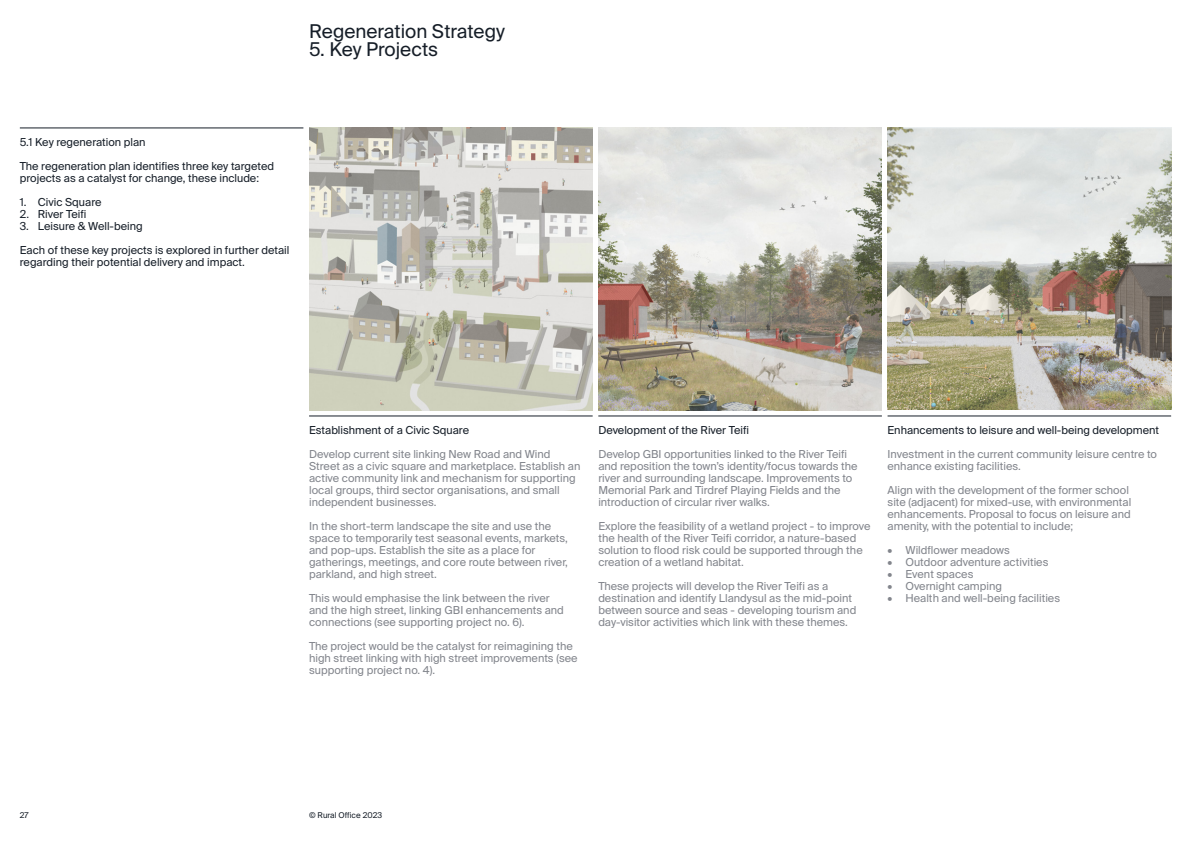
<style>
.page{position:relative;width:1191px;height:842px;background:#fff}
.page>*{position:absolute;margin:0;border:0;box-sizing:border-box;transform-origin:0 0}
.t1{font:19px "Suisse Intl";color:#161e28}
.RO_Suisse_Int_l_Body{font:11px/12px "Suisse Intl";color:#82858c}
.RO_Suisse_Int_l_Body-2{font:11px/12px "Suisse Intl";color:#161e28}
.t2{font:8px "Suisse Intl";color:#161e28}
.s1{color:#161e28}
</style>
<div class="page">
<hr style="left:20px;top:128px;width:283px;height:1px;background:#161e28">
<img style="left:887px;top:128px;width:284px;height:282px">
<img style="left:598px;top:128px;width:284px;height:282px">
<img style="left:309px;top:128px;width:283px;height:282px">
<hr style="left:309px;top:416px;width:283px;height:1px;background:#161e28">
<hr style="left:598px;top:416px;width:284px;height:1px;background:#161e28">
<hr style="left:887px;top:416px;width:284px;height:1px;background:#161e28">
<h1 class="t1" style="left:309px;top:20px;width:197px">Regeneration Strategy</h1>
<h1 class="t1" style="left:309px;top:38px;width:131px">5. Key Projects</h1>
<p class="RO_Suisse_Int_l_Body-2" style="left:20px;top:136px;width:127px">5.1 Key regeneration plan</p>
<p class="RO_Suisse_Int_l_Body-2" style="left:20px;top:160px;width:256px">The regeneration plan identifies three key targeted projects as a catalyst for change, these include:</p>
<p class="RO_Suisse_Int_l_Body-2" style="left:20px;top:196px;width:83px">1. Civic Square</p>
<p class="RO_Suisse_Int_l_Body-2" style="left:20px;top:208px;width:68px">2. River Teifi</p>
<p class="RO_Suisse_Int_l_Body-2" style="left:20px;top:220px;width:124px">3. Leisure &amp; Well-being</p>
<p class="RO_Suisse_Int_l_Body-2" style="left:20px;top:244px;width:271px">Each of these key projects is explored in further detail regarding their potential delivery and impact.</p>
<p class="t2" style="left:20px;top:810px;width:10px">27</p>
<p class="RO_Suisse_Int_l_Body-2" style="left:309px;top:424px;width:162px">Establishment of a Civic Square</p>
<p class="RO_Suisse_Int_l_Body" style="left:309px;top:448px;width:273px">Develop current site linking New Road and Wind Street as a civic square and marketplace. Establish an active community link and mechanism for supporting local groups, third sector organisations, and small independent businesses.</p>
<p class="RO_Suisse_Int_l_Body" style="left:309px;top:520px;width:260px">In the short-term landscape the site and use the space to temporarily test seasonal events, markets, and pop-ups. Establish the site as a place for gatherings, meetings, and core route between river, parkland, and high street.</p>
<p class="RO_Suisse_Int_l_Body" style="left:309px;top:592px;width:256px">This would emphasise the link between the river and the high street, linking GBI enhancements and connections (see supporting project no. 6).</p>
<p class="RO_Suisse_Int_l_Body" style="left:309px;top:640px;width:270px">The project would be the catalyst for reimagining the high street linking with high street improvements (see supporting project no. 4).</p>
<p class="RO_Suisse_Int_l_Body" style="left:598px;top:418px;width:250px;line-height:24px"><span class="s1">Development of the River Teifi<br></span>Develop GBI opportunities linked to the River Teifi</p>
<p class="RO_Suisse_Int_l_Body" style="left:598px;top:460px;width:261px">and reposition the town’s identity/focus towards the river and surrounding landscape. Improvements to Memorial Park and Tirdref Playing Fields and the introduction of circular river walks.</p>
<p class="RO_Suisse_Int_l_Body" style="left:598px;top:520px;width:274px">Explore the feasibility of a wetland project - to improve the health of the River Teifi corridor, a nature-based solution to flood risk could be supported through the creation of a wetland habitat.</p>
<p class="RO_Suisse_Int_l_Body" style="left:598px;top:580px;width:259px">These projects will develop the River Teifi as a destination and identify Llandysul as the mid-point between source and seas - developing tourism and day-visitor activities which link with these themes.</p>
<p class="RO_Suisse_Int_l_Body" style="left:887px;top:418px;width:273px;line-height:24px"><span class="s1">Enhancements to leisure and well-being development<br></span>Investment in the current community leisure centre to</p>
<p class="RO_Suisse_Int_l_Body" style="left:887px;top:460px;width:135px">enhance existing facilities.</p>
<p class="RO_Suisse_Int_l_Body" style="left:887px;top:484px;width:245px">Align with the development of the former school site (adjacent) for mixed-use, with environmental enhancements. Proposal to focus on leisure and amenity, with the potential to include;</p>
<p class="RO_Suisse_Int_l_Body" style="left:887px;top:544px;width:124px">• Wildflower meadows</p>
<p class="RO_Suisse_Int_l_Body" style="left:887px;top:556px;width:162px">• Outdoor adventure activities</p>
<p class="RO_Suisse_Int_l_Body" style="left:887px;top:568px;width:87px">• Event spaces</p>
<p class="RO_Suisse_Int_l_Body" style="left:887px;top:580px;width:116px">• Overnight camping</p>
<p class="RO_Suisse_Int_l_Body" style="left:887px;top:592px;width:174px">• Health and well-being facilities</p>
<p class="t2" style="left:309px;top:810px;width:75px">© Rural Office 2023</p>
</div>
